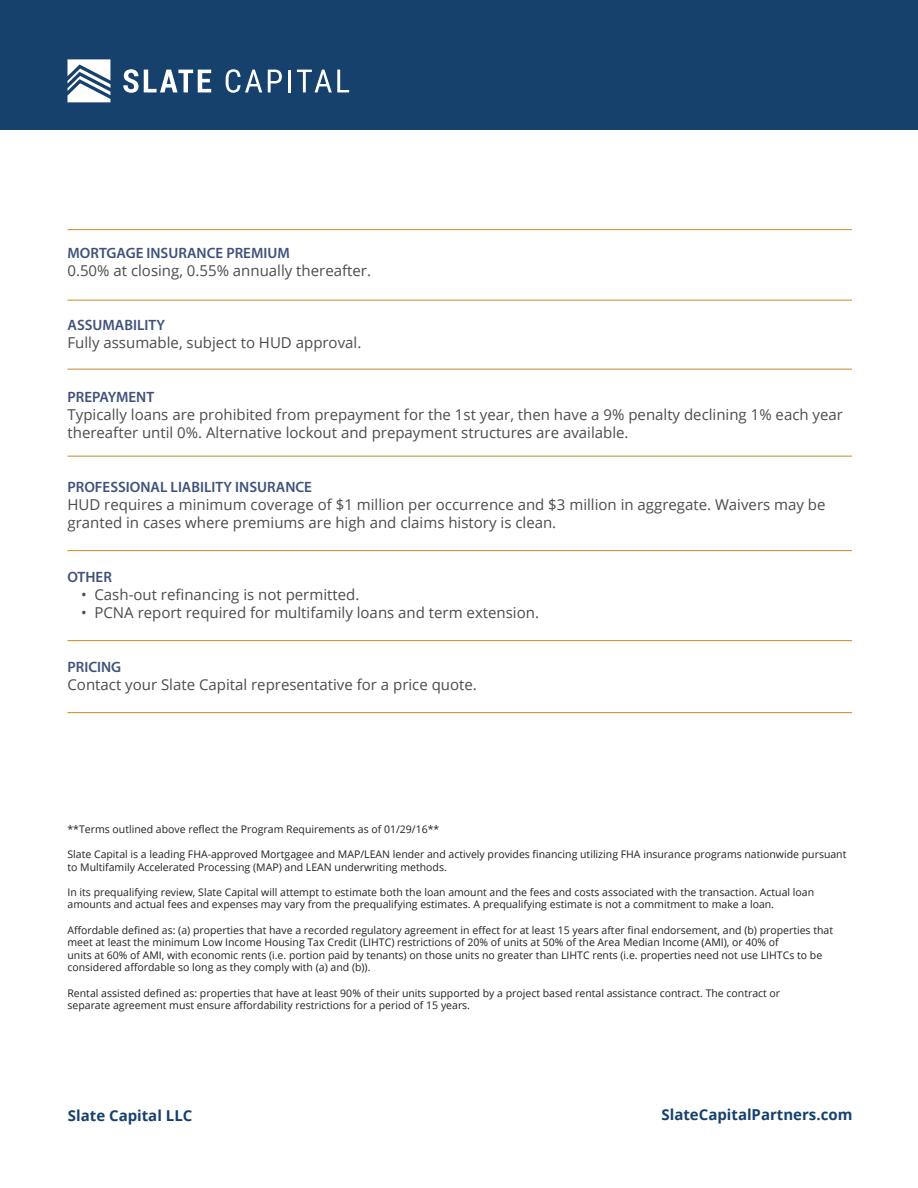
<style>
.page{position:relative;width:918px;height:1188px;background:#fff}
.page>*{position:absolute;margin:0;border:0;box-sizing:border-box;transform-origin:0 0}
.t1{font:15px/18px "Open Sans";color:#4b4c4d}
.t2{font:600 15px "Myriad Pro";color:#3f527a}
.t3{font:700 15px "Open Sans";color:#16416d}
.t4{font:10.5px/12.6px "Open Sans";color:#231f20}
</style>
<div class="page">
<div style="left:0;top:0;width:918px;height:130px;background:#16416d"></div>
<svg style="left:68px;top:59px;width:42px;height:43px"></svg>
<svg style="left:123px;top:69px;width:88px;height:24px"></svg>
<svg style="left:226px;top:69px;width:36px;height:24px"></svg>
<svg style="left:268px;top:70px;width:14px;height:22px"></svg>
<hr style="left:288px;top:70px;width:3px;height:22px;background:#fff">
<svg style="left:297px;top:70px;width:52px;height:22px"></svg>
<hr style="left:68px;top:229px;width:784px;height:1px;background:#c78a2a">
<hr style="left:68px;top:300px;width:784px;height:1px;background:#c78a2a">
<hr style="left:68px;top:369px;width:784px;height:1px;background:#c78a2a">
<hr style="left:68px;top:456px;width:784px;height:1px;background:#c78a2a">
<hr style="left:68px;top:550px;width:784px;height:1px;background:#c78a2a">
<hr style="left:68px;top:640px;width:784px;height:1px;background:#c78a2a">
<hr style="left:68px;top:712px;width:784px;height:1px;background:#c78a2a">
<h1 class="t2" style="left:68px;top:243px;width:224px">MORTGAGE INSURANCE PREMIUM</h1>
<h1 class="t1" style="left:68px;top:261px;width:305px">0.50% at closing, 0.55% annually thereafter.</h1>
<h1 class="t2" style="left:68px;top:315px;width:99px">ASSUMABILITY</h1>
<h1 class="t1" style="left:68px;top:333px;width:295px">Fully assumable, subject to HUD approval.</h1>
<h1 class="t2" style="left:68px;top:387px;width:88px">PREPAYMENT</h1>
<h1 class="t1" style="left:68px;top:405px;width:777px">Typically loans are prohibited from prepayment for the 1st year, then have a 9% penalty declining 1% each year thereafter until 0%. Alternative lockout and prepayment structures are available.</h1>
<h1 class="t2" style="left:68px;top:477px;width:246px">PROFESSIONAL LIABILITY INSURANCE</h1>
<h1 class="t1" style="left:68px;top:495px;width:760px">HUD requires a minimum coverage of $1 million per occurrence and $3 million in aggregate. Waivers may be granted in cases where premiums are high and claims history is clean.</h1>
<h1 class="t2" style="left:68px;top:567px;width:46px">OTHER</h1>
<h1 class="t1" style="left:81px;top:585px;width:280px">• Cash-out refinancing is not permitted.</h1>
<h1 class="t1" style="left:81px;top:603px;width:459px">• PCNA report required for multifamily loans and term extension.</h1>
<h1 class="t2" style="left:68px;top:657px;width:55px">PRICING</h1>
<h1 class="t1" style="left:68px;top:675px;width:411px">Contact your Slate Capital representative for a price quote.</h1>
<p class="t4" style="left:68px;top:822px;width:373px">**Terms outlined above reflect the Program Requirements as of 01/29/16**</p>
<p class="t4" style="left:68px;top:848px;width:780px">Slate Capital is a leading FHA-approved Mortgagee and MAP/LEAN lender and actively provides financing utilizing FHA insurance programs nationwide pursuant to Multifamily Accelerated Processing (MAP) and LEAN underwriting methods.</p>
<p class="t4" style="left:68px;top:885px;width:748px">In its prequalifying review, Slate Capital will attempt to estimate both the loan amount and the fees and costs associated with the transaction. Actual loan amounts and actual fees and expenses may vary from the prequalifying estimates. A prequalifying estimate is not a commitment to make a loan.</p>
<p class="t4" style="left:68px;top:923px;width:767px">Affordable defined as: (a) properties that have a recorded regulatory agreement in effect for at least 15 years after final endorsement, and (b) properties that meet at least the minimum Low Income Housing Tax Credit (LIHTC) restrictions of 20% of units at 50% of the Area Median Income (AMI), or 40% of<br>units at 60% of AMI, with economic rents (i.e. portion paid by tenants) on those units no greater than LIHTC rents (i.e. properties need not use LIHTCs to be considered affordable so long as they comply with (a) and (b)).</p>
<p class="t4" style="left:68px;top:986px;width:714px">Rental assisted defined as: properties that have at least 90% of their units supported by a project based rental assistance contract. The contract or separate agreement must ensure affordability restrictions for a period of 15 years.</p>
<h1 class="t3" style="left:68px;top:1105px;width:126px">Slate Capital LLC</h1>
<h1 class="t3" style="left:662px;top:1104px;width:192px">SlateCapitalPartners.com</h1>
</div>
